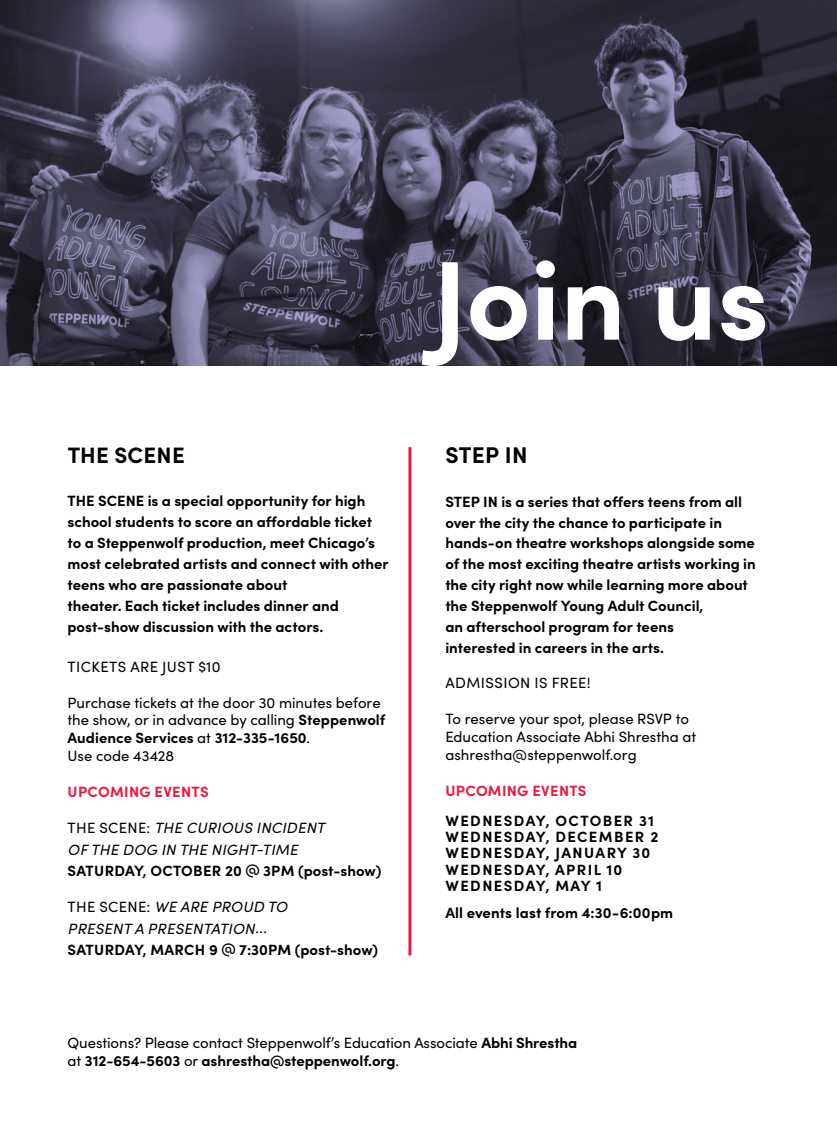
<style>
.page{position:relative;width:837px;height:1134px;background:#fff}
.page>*{position:absolute;margin:0;border:0;box-sizing:border-box;transform-origin:0 0}
.t1{font:700 112.35px "Sofia Pro";color:#fff}
.t2{font:700 22.8px "Sofia Pro";letter-spacing:.01em;color:#000}
.t3{font:700 22.35px "Sofia Pro";letter-spacing:.01em;color:#000}
.t4{font:700 14.85px/20.9px "Sofia Pro";color:#000}
.t5{font:14.85px/17.9px "Sofia Pro";color:#000}
.t6{font:italic 14.85px/22.4px "Sofia Pro";letter-spacing:.02em;color:#000}
.t7{font:700 14.85px/16.4px "Sofia Pro";letter-spacing:.095em;color:#000}
.t8{font:14.85px "Sofia Pro";letter-spacing:.03em;color:#000}
.t9{font:700 14.85px "Sofia Pro";letter-spacing:.02em;color:#ed1846}
.s1{font-weight:700}
.s2{font-style:normal}
</style>
<div class="page">
<hr style="left:408px;top:447px;width:3px;height:508px;background:#ed1846">
<svg style="left:0;top:0;width:837px;height:365px;background:#413f52"></svg>
<h3 class="t3" style="left:68px;top:438px;width:119px">THE SCENE</h3>
<p class="t4" style="left:68px;top:489px;width:323px">THE SCENE is a special opportunity for high school students to score an affordable ticket to a Steppenwolf production, meet Chicago’s most celebrated artists and connect with other teens who are passionate about<br>theater. Each ticket includes dinner and post-show discussion with the actors.</p>
<p class="t8" style="left:68px;top:656px;width:154px">TICKETS ARE JUST $10</p>
<p class="t5" style="left:68px;top:693px;width:319px">Purchase tickets at the door 30 minutes before the show, or in advance by calling <span class="s1">Steppenwolf Audience Services</span> at <span class="s1">312-335-1650</span>.<br>Use code 43428</p>
<p class="t9" style="left:68px;top:780px;width:143px">UPCOMING EVENTS</p>
<p class="t6" style="left:68px;top:816px;width:259px"><span class="s2">THE SCENE:</span> THE CURIOUS INCIDENT<br>OF THE DOG IN THE NIGHT-TIME</p>
<p class="t4" style="left:68px;top:859px;width:315px">SATURDAY, OCTOBER 20 @ 3PM (post-show)</p>
<p class="t6" style="left:68px;top:895px;width:221px"><span class="s2">THE SCENE:</span> WE ARE PROUD TO<br>PRESENT A PRESENTATION...</p>
<p class="t4" style="left:68px;top:938px;width:312px">SATURDAY, MARCH 9 @ 7:30PM (post-show)</p>
<h1 class="t1" style="left:432px;top:214px;width:339px">Join us</h1>
<h2 class="t2" style="left:446px;top:438px;width:83px">STEP IN</h2>
<p class="t4" style="left:445px;top:490px;width:312px">STEP IN is a series that offers teens from all over the city the chance to participate in hands-on theatre workshops alongside some of the most exciting theatre artists working in the city right now while learning more about the Steppenwolf Young Adult Council,<br>an afterschool program for teens<br>interested in careers in the arts.</p>
<p class="t8" style="left:445px;top:672px;width:147px">ADMISSION IS FREE!</p>
<p class="t5" style="left:445px;top:709px;width:252px">To reserve your spot, please RSVP to<br>Education Associate Abhi Shrestha at ashrestha@steppenwolf.org</p>
<p class="t9" style="left:445px;top:779px;width:143px">UPCOMING EVENTS</p>
<p class="t7" style="left:445px;top:811px;width:214px">WEDNESDAY, OCTOBER 31<br>WEDNESDAY, DECEMBER 2<br>WEDNESDAY, JANUARY 30<br>WEDNESDAY, APRIL 10<br>WEDNESDAY, MAY 1</p>
<p class="t4" style="left:445px;top:901px;width:229px">All events last from 4:30-6:00pm</p>
<p class="t5" style="left:68px;top:1033px;width:511px">Questions? Please contact Steppenwolf’s Education Associate <span class="s1">Abhi Shrestha </span>at <span class="s1">312-654-5603</span> or <span class="s1">ashrestha@steppenwolf.org</span>.</p>
</div>
